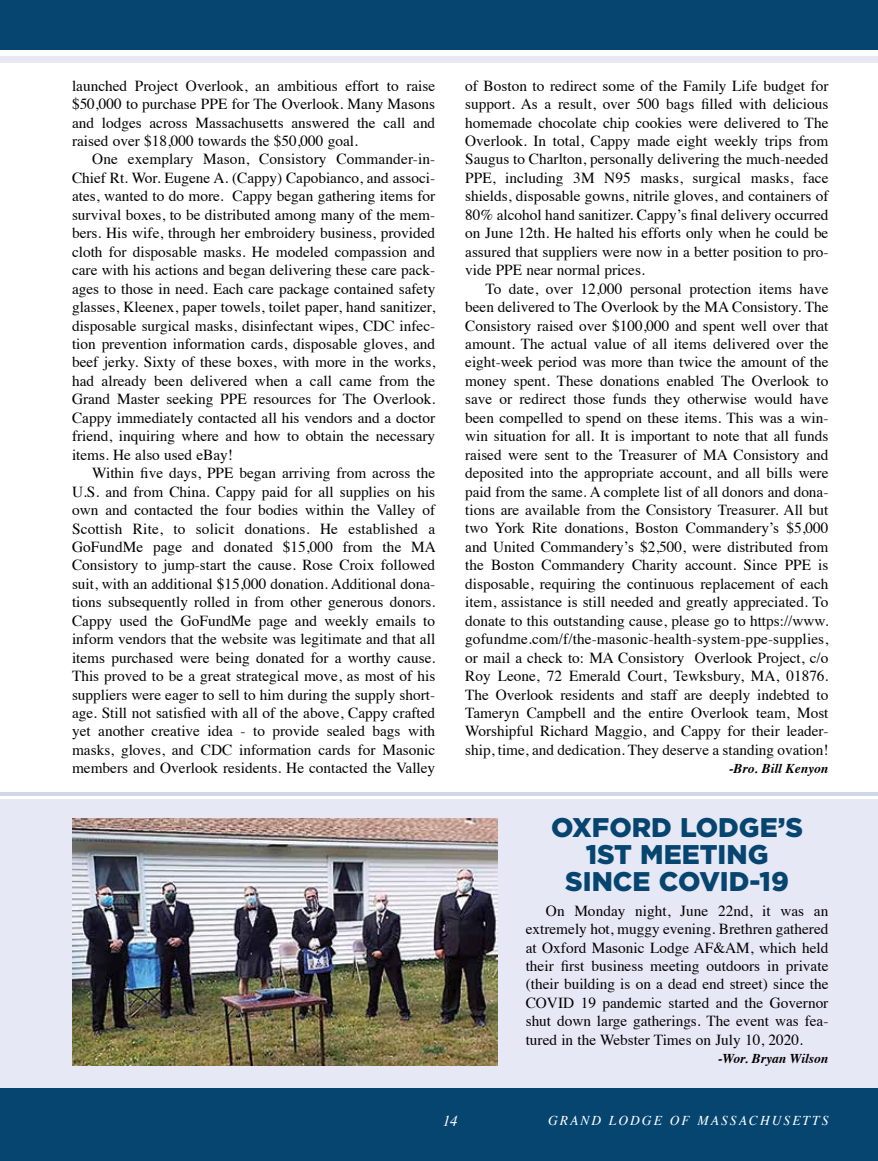
<style>
.page{position:relative;width:878px;height:1161px;background:#fff}
.page>*{position:absolute;margin:0;border:0;box-sizing:border-box;transform-origin:0 0}
.t1{font:900 27px/27px "Gotham";color:#054570;text-align:center}
.t2{font:15.3px/18.5px "Times";color:#000;text-align:justify}
.t3{font:italic 15px "Times";color:#fff}
.t4{font:italic 700 13.5px "Times";color:#000}
.t5{font:italic 13.5px "Times";letter-spacing:.15em;color:#fff}
</style>
<div class="page">
<div style="left:0;top:1088px;width:878px;height:73px;background:#054570"></div>
<hr style="left:0;top:793px;width:878px;height:3px;background:#d1d6ec">
<div style="left:0;top:799px;width:878px;height:289px;background:#e6e8f5"></div>
<div style="left:0;top:0;width:878px;height:50px;background:#054570"></div>
<div style="left:0;top:56px;width:878px;height:7px;background:#e6e8f5"></div>
<img style="left:72px;top:818px;width:425px;height:248px">
<p class="t2" style="left:72px;top:75px;width:365px">launched Project Overlook, an ambitious effort to raise $50,000 to purchase PPE for The Overlook. Many Masons and lodges across Massachusetts answered the call and raised over $18,000 towards the $50,000 goal.</p>
<p class="t2" style="left:72px;top:149px;width:365px;text-indent:20px">One exemplary Mason, Consistory Commander-in-Chief Rt. Wor. Eugene A. (Cappy) Capobianco, and associ&shy;ates, wanted to do more. Cappy began gathering items for survival boxes, to be distributed among many of the mem&shy;bers. His wife, through her embroidery business, provided cloth for disposable masks. He modeled compassion and care with his actions and began delivering these care pack&shy;ages to those in need. Each care package contained safety glasses, Kleenex, paper towels, toilet paper, hand sanitizer, disposable surgical masks, disinfectant wipes, CDC infec&shy;tion prevention information cards, disposable gloves, and beef jerky. Sixty of these boxes, with more in the works, had already been delivered when a call came from the Grand Master seeking PPE resources for The Overlook.<br>Cappy immediately contacted all his vendors and a doctor friend, inquiring where and how to obtain the necessary items. He also used eBay!</p>
<p class="t2" style="left:72px;top:462px;width:365px;text-indent:20px">Within five days, PPE began arriving from across the U.S. and from China. Cappy paid for all supplies on his own and contacted the four bodies within the Valley of Scottish Rite, to solicit donations. He established a GoFundMe page and donated $15,000 from the MA Consistory to jump-start the cause. Rose Croix followed suit, with an additional $15,000 donation. Additional dona&shy;tions subsequently rolled in from other generous donors.<br>Cappy used the GoFundMe page and weekly emails to inform vendors that the website was legitimate and that all items purchased were being donated for a worthy cause.<br>This proved to be a great strategical move, as most of his suppliers were eager to sell to him during the supply short&shy;age. Still not satisfied with all of the above, Cappy crafted yet another creative idea - to provide sealed bags with masks, gloves, and CDC information cards for Masonic members and Overlook residents. He contacted the Valley</p>
<p class="t2" style="left:465px;top:75px;width:365px">of Boston to redirect some of the Family Life budget for support. As a result, over 500 bags filled with delicious homemade chocolate chip cookies were delivered to The Overlook. In total, Cappy made eight weekly trips from Saugus to Charlton, personally delivering the much-needed PPE, including 3M N95 masks, surgical masks, face shields, disposable gowns, nitrile gloves, and containers of 80% alcohol hand sanitizer. Cappy’s final delivery occurred on June 12th. He halted his efforts only when he could be assured that suppliers were now in a better position to pro&shy;vide PPE near normal prices.</p>
<p class="t2" style="left:465px;top:278px;width:365px;text-indent:20px">To date, over 12,000 personal protection items have been delivered to The Overlook by the MA Consistory. The Consistory raised over $100,000 and spent well over that amount. The actual value of all items delivered over the eight-week period was more than twice the amount of the money spent. These donations enabled The Overlook to save or redirect those funds they otherwise would have been compelled to spend on these items. This was a win&shy;win situation for all. It is important to note that all funds raised were sent to the Treasurer of MA Consistory and deposited into the appropriate account, and all bills were paid from the same. A complete list of all donors and dona&shy;tions are available from the Consistory Treasurer. All but two York Rite donations, Boston Commandery’s $5,000 and United Commandery’s $2,500, were distributed from the Boston Commandery Charity account. Since PPE is disposable, requiring the continuous replacement of each item, assistance is still needed and greatly appreciated. To donate to this outstanding cause, please go to https://www. gofundme.com/f/the-masonic-health-system-ppe-supplies, or mail a check to: MA Consistory Overlook Project, c/o Roy Leone, 72 Emerald Court, Tewksbury, MA, 01876.<br>The Overlook residents and staff are deeply indebted to Tameryn Campbell and the entire Overlook team, Most Worshipful Richard Maggio, and Cappy for their leader&shy;ship, time, and dedication. They deserve a standing ovation!</p>
<p class="t4" style="left:729px;top:756px;width:101px">-Bro. Bill Kenyon</p>
<h1 class="t1" style="left:551px;top:814px;width:253px">OXFORD LODGE’S<br>1ST MEETING<br>SINCE COVID-19</h1>
<p class="t2" style="left:525px;top:900px;width:304px;text-indent:20px">On Monday night, June 22nd, it was an extremely hot, muggy evening. Brethren gathered at Oxford Masonic Lodge AF&amp;AM, which held their first business meeting outdoors in private (their building is on a dead end street) since the COVID 19 pandemic started and the Governor shut down large gatherings. The event was fea&shy;tured in the Webster Times on July 10, 2020.</p>
<p class="t4" style="left:718px;top:1046px;width:112px">-Wor. Bryan Wilson</p>
<p class="t3" style="left:442px;top:1108px;width:16px">14</p>
<p class="t5" style="left:548px;top:1109px;width:282px">GRAND LODGE OF MASSACHUSETTS</p>
</div>
